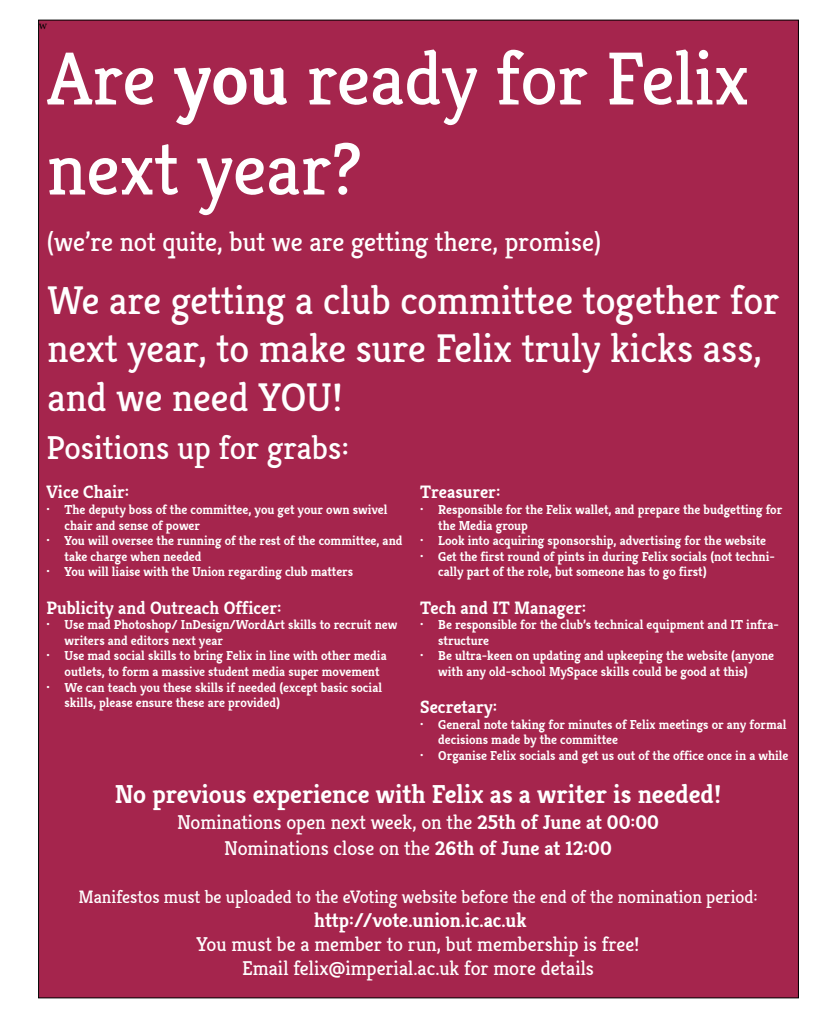
<style>
.page{position:relative;width:837px;height:1018px;background:#fff}
.page>*{position:absolute;margin:0;border:0;box-sizing:border-box;transform-origin:0 0}
.t1{font:75px/90px "Kreon";color:#fff}
.t2{font:40px/48px "Kreon";color:#fff}
.t3{font:33px "Kreon";color:#fff}
.t4{font:27px "Kreon";color:#fff}
.t5{font:700 26px "Kreon";color:#fff}
.t6{font:20px/26px "Kreon";color:#fff;text-align:center}
.t7{font:700 20px "Kreon";color:#fff}
.t8{font:18px "Kreon";color:#fff}
.t9{font:700 18px "Kreon";color:#fff}
.t10{font:700 13px/15.6px "Kreon";color:#fff}
.t11{font:12px "Minion Pro";color:#000}
.s1{font-weight:700}
.s2{font-weight:400}
</style>
<div class="page">
<div style="left:39px;top:20px;width:759px;height:978px;background:#a5254d"></div>
<p class="t11" style="left:39px;top:17px;width:10px">w</p>
<h1 class="t1" style="left:47px;top:34px;width:703px">Are <span class="s1">you</span> ready for Felix next year?</h1>
<h3 class="t4" style="left:47px;top:225px;width:555px">(we’re not quite, but we are getting there, promise)</h3>
<h2 class="t2" style="left:47px;top:277px;width:733px">We are getting a club committee together for next year, to make sure Felix truly kicks ass, and we need YOU!</h2>
<h3 class="t3" style="left:47px;top:427px;width:304px">Positions up for grabs:</h3>
<h3 class="t9" style="left:47px;top:481px;width:84px">Vice Chair:</h3>
<p class="t10" style="left:65px;top:501px;width:324px;text-indent:-18px"><span class="s2">•</span> The deputy boss of the committee, you get your own swivel chair and sense of power</p>
<p class="t10" style="left:65px;top:533px;width:339px;text-indent:-18px"><span class="s2">•</span> You will oversee the running of the rest of the committee, and take charge when needed</p>
<p class="t10" style="left:47px;top:564px;width:308px"><span class="s2">•</span> You will liaise with the Union regarding club matters</p>
<h3 class="t9" style="left:47px;top:596px;width:236px">Publicity and Outreach Officer:</h3>
<p class="t10" style="left:65px;top:617px;width:334px;text-indent:-18px"><span class="s2">•</span> Use mad Photoshop/ InDesign/WordArt skills to recruit new writers and editors next year</p>
<p class="t10" style="left:65px;top:648px;width:323px;text-indent:-18px"><span class="s2">•</span> Use mad social skills to bring Felix in line with other media outlets, to form a massive student media super movement</p>
<p class="t10" style="left:65px;top:679px;width:319px;text-indent:-18px"><span class="s2">•</span> We can teach you these skills if needed (except basic social skills, please ensure these are provided)</p>
<h3 class="t9" style="left:420px;top:481px;width:82px">Treasurer:</h3>
<p class="t10" style="left:438px;top:501px;width:345px;text-indent:-18px"><span class="s2">•</span> Responsible for the Felix wallet, and prepare the budgetting for the Media group</p>
<p class="t10" style="left:420px;top:533px;width:347px"><span class="s2">•</span> Look into acquiring sponsorship, advertising for the website</p>
<p class="t10" style="left:438px;top:548px;width:338px;text-indent:-18px"><span class="s2">•</span> Get the first round of pints in during Felix socials (not techni&shy;cally part of the role, but someone has to go first)</p>
<h3 class="t9" style="left:420px;top:596px;width:167px">Tech and IT Manager:</h3>
<p class="t10" style="left:438px;top:617px;width:342px;text-indent:-18px"><span class="s2">•</span> Be responsible for the club’s technical equipment and IT infra&shy;structure</p>
<p class="t10" style="left:438px;top:648px;width:337px;text-indent:-18px"><span class="s2">•</span> Be ultra-keen on updating and upkeeping the website (anyone with any old-school MySpace skills could be good at this)</p>
<h3 class="t9" style="left:420px;top:695px;width:78px">Secretary:</h3>
<p class="t10" style="left:438px;top:716px;width:349px;text-indent:-18px"><span class="s2">•</span> General note taking for minutes of Felix meetings or any formal decisions made by the committee</p>
<p class="t10" style="left:420px;top:747px;width:369px"><span class="s2">•</span> Organise Felix socials and get us out of the office once in a while</p>
<h3 class="t5" style="left:115px;top:778px;width:607px">No previous experience with Felix as a writer is needed!</h3>
<h3 class="t6" style="left:177px;top:809px;width:483px">Nominations open next week, on the <span class="s1">25th of June at 00:00<br></span>Nominations close on the <span class="s1">26th of June at 12:00</span></h3>
<h3 class="t8" style="left:78px;top:885px;width:680px">Manifestos must be uploaded to the eVoting website before the end of the nomination period:</h3>
<h3 class="t7" style="left:314px;top:907px;width:214px">http://vote.union.ic.ac.uk</h3>
<h3 class="t6" style="left:196px;top:932px;width:444px;line-height:24px">You must be a member to run, but membership is free!<br>Email felix@imperial.ac.uk for more details</h3>
</div>
